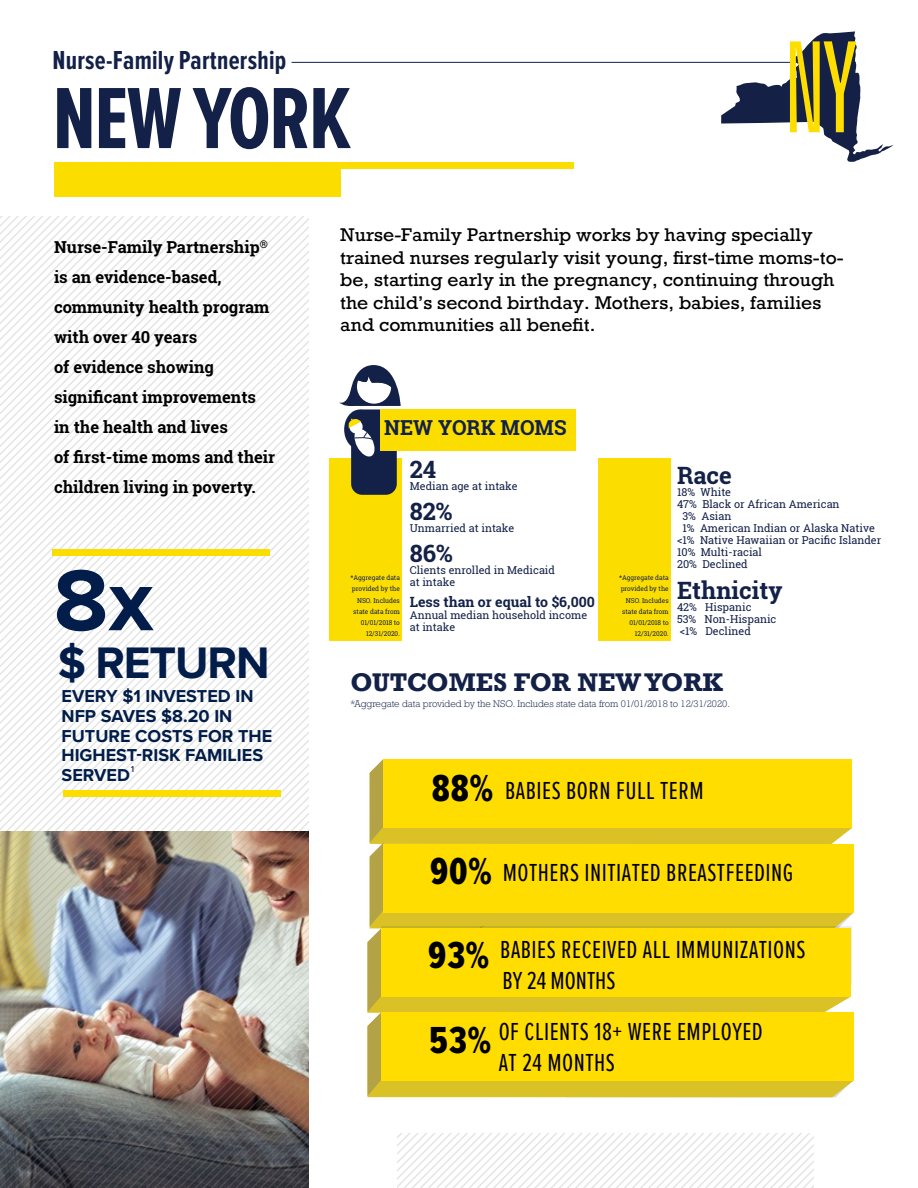
<style>
.page{position:relative;width:918px;height:1188px;background:#fff}
.page>*{position:absolute;margin:0;border:0;box-sizing:border-box;transform-origin:0 0}
.t1{font:300 extra-condensed 126.15px "Zurich BT";color:#fede00}
.t2{font:700 90px "Proxima Nova Ex Cn";letter-spacing:-.02em;color:#132048}
.t3{font:700 89.55px "Proxima Nova";color:#021d49}
.t4{font:700 45.75px "Proxima Nova";letter-spacing:-.025em;color:#021d49}
.t5{font:39.15px "Proxima Nova Ex Cn Extrabld";color:#000}
.t6{font:700 27px "Proxima Nova Ex Cn";letter-spacing:.01em;color:#132048}
.t7{font:25.5px/30.6px "Proxima Nova Ex Cn";letter-spacing:.02em;color:#000}
.t8{font:700 24px "Rockwell Nova";color:#132048}
.t9{font:700 23.85px "Roboto Slab";color:#132048}
.t10{font:700 20.7px "Roboto Slab";color:#132048}
.t11{font:700 17.85px/20px "Proxima Nova";color:#021d49}
.t12{font:17.25px/22.5px "Rockwell Nova";color:#000;scale:1.04 1}
.t13{font:700 16.5px/30px "Roboto Slab";color:#000}
.t14{font:700 14.1px "Roboto Slab";color:#132048}
.t15{font:10.8px/12px "Roboto Slab";color:#132048}
.t16{font:300 9px "Rockwell Nova";color:#132048}
.t17{font:600 9px "Proxima Nova Ex Cn";color:#132048}
.t18{font:6.75px/11.2px "Roboto Slab";color:#132048;text-align:right}
.s1{font-family:"Proxima Nova Ex Cn Extrabld";font-size:39.15px}
</style>
<div class="page">
<img style="left:0;top:217px;width:309px;height:971px">
<div style="left:54px;top:162px;width:520px;height:7px;background:#fbde00"></div>
<div style="left:54px;top:167px;width:286px;height:29px;background:#fbde00"></div>
<hr style="left:292px;top:62px;width:564px;height:1px;background:#132048">
<svg style="left:398px;top:1134px;width:416px;height:54px"></svg>
<div style="left:52px;top:550px;width:218px;height:6px;background:#fbde00"></div>
<div style="left:63px;top:790px;width:217px;height:7px;background:#fbde00"></div>
<svg style="left:367px;top:759px;width:487px;height:338px;background:#f1d312"></svg>
<div style="left:381px;top:1013px;width:472px;height:68px;background:#fd0"></div>
<div style="left:381px;top:928px;width:470px;height:68px;background:#fd0"></div>
<div style="left:598px;top:458px;width:72px;height:183px;background:#fbde00"></div>
<div style="left:329px;top:458px;width:73px;height:183px;background:#fbde00"></div>
<div style="left:351px;top:409px;width:46px;height:86px;background:#132048;border-radius:11px"></div>
<div style="left:344px;top:410px;width:31px;height:39px;background:#132048;border-radius:50%"></div>
<svg style="left:347px;top:417px;width:28px;height:41px"></svg>
<div style="left:380px;top:409px;width:195px;height:41px;background:#fbde00"></div>
<svg style="left:339px;top:365px;width:62px;height:42px"></svg>
<svg style="left:721px;top:31px;width:172px;height:131px"></svg>
<h3 class="t6" style="left:52px;top:47px;width:235px">Nurse-Family Partnership</h3>
<h2 class="t2" style="left:52px;top:77px;width:300px">NEW YORK</h2>
<h1 class="t1" style="left:783px;top:19px;width:75px">NY</h1>
<h3 class="t13" style="left:54px;top:231px;width:223px">Nurse-Family Partnership<sup>® </sup>is an evidence-based, community health program with over 40 years<br>of evidence showing significant improvements in the health and lives<br>of first-time moms and their children living in poverty.</h3>
<h3 class="t3" style="left:54px;top:534px;width:101px">8x</h3>
<h3 class="t4" style="left:58px;top:628px;width:213px">$ RETURN</h3>
<h3 class="t11" style="left:62px;top:685px;width:212px">EVERY $1 INVESTED IN<br>NFP SAVES $8.20 IN<br>FUTURE COSTS FOR THE<br>HIGHEST-RISK FAMILIES<br>SERVED</h3>
<p class="t17" style="left:131px;top:765px;width:4px">1</p>
<p class="t12" style="left:340px;top:224px;width:486px">Nurse-Family Partnership works by having specially trained nurses regularly visit young, first-time moms-to&shy;be, starting early in the pregnancy, continuing through the child’s second birthday. Mothers, babies, families and communities all benefit.</p>
<h3 class="t10" style="left:384px;top:414px;width:184px">NEW YORK MOMS</h3>
<h3 class="t9" style="left:410px;top:453px;width:28px">24</h3>
<p class="t15" style="left:410px;top:480px;width:109px">Median age at intake</p>
<h3 class="t9" style="left:410px;top:495px;width:44px">82%</h3>
<p class="t15" style="left:410px;top:522px;width:106px">Unmarried at intake</p>
<h3 class="t9" style="left:410px;top:537px;width:45px">86%</h3>
<p class="t15" style="left:410px;top:564px;width:147px">Clients enrolled in Medicaid at intake</p>
<p class="t18" style="left:350px;top:572px;width:51px">*Aggregate data provided by the<br>NSO. Includes state data from<br>01/01/2018 to<br>12/31/2020.</p>
<p class="t18" style="left:619px;top:572px;width:51px">*Aggregate data provided by the<br>NSO. Includes state data from<br>01/01/2018 to<br>12/31/2020.</p>
<h3 class="t14" style="left:410px;top:593px;width:187px">Less than or equal to $6,000</h3>
<p class="t15" style="left:410px;top:609px;width:179px">Annual median household income at intake</p>
<h3 class="t9" style="left:677px;top:459px;width:56px">Race</h3>
<p class="t15" style="left:677px;top:486px;width:56px">18% White</p>
<p class="t15" style="left:677px;top:498px;width:164px">47% Black or African American</p>
<p class="t15" style="left:682px;top:510px;width:51px">3% Asian</p>
<p class="t15" style="left:682px;top:522px;width:194px">1% American Indian or Alaska Native</p>
<p class="t15" style="left:677px;top:534px;width:206px">&lt;1% Native Hawaiian or Pacific Islander</p>
<p class="t15" style="left:677px;top:546px;width:86px">10% Multi-racial</p>
<p class="t15" style="left:677px;top:558px;width:72px">20% Declined</p>
<h3 class="t9" style="left:677px;top:574px;width:107px">Ethnicity</h3>
<p class="t15" style="left:677px;top:601px;width:101px">42% Hispanic<br>53% Non-Hispanic &lt;1% Declined</p>
<h3 class="t8" style="left:350px;top:667px;width:374px">OUTCOMES FOR NEW YORK</h3>
<p class="t16" style="left:350px;top:698px;width:381px">*Aggregate data provided by the NSO. Includes state data from 01/01/2018 to 12/31/2020.</p>
<h3 class="t7" style="left:432px;top:777px;width:273px"><span class="s1">88%</span> BABIES BORN FULL TERM</h3>
<h3 class="t7" style="left:430px;top:858px;width:365px"><span class="s1">90%</span> MOTHERS INITIATED BREASTFEEDING</h3>
<h3 class="t5" style="left:428px;top:937px;width:63px">93%</h3>
<h3 class="t7" style="left:500px;top:935px;width:307px">BABIES RECEIVED ALL IMMUNIZATIONS<br>BY 24 MONTHS</h3>
<h3 class="t5" style="left:430px;top:1022px;width:63px">53%</h3>
<h3 class="t7" style="left:499px;top:1018px;width:266px">OF CLIENTS 18+ WERE EMPLOYED<br>AT 24 MONTHS</h3>
</div>
